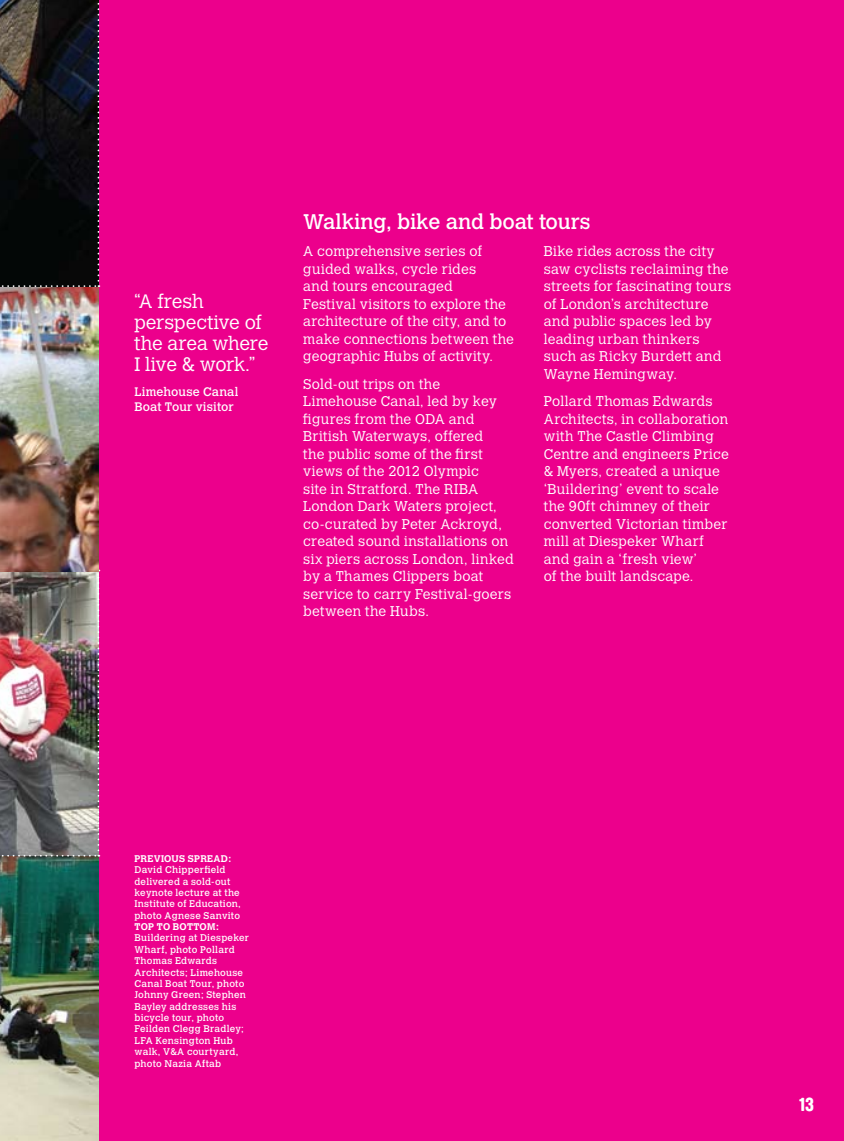
<style>
.page{position:relative;width:844px;height:1141px;background:#fff}
.page>*{position:absolute;margin:0;border:0;box-sizing:border-box;transform-origin:0 0}
.t1{font:21px "Calvert";letter-spacing:-.01em;color:#fff}
.t2{font:300 19.25px/21px "Calvert";letter-spacing:-.015em;color:#fff}
.t3{font:17.5px "Brauer";color:#fff}
.t4{font:300 14px/17.5px "Calvert";letter-spacing:.02em;color:#fff}
.t5{font:12.25px/14.7px "Calvert";letter-spacing:.01em;color:#fff}
.t6{font:9.62px/11.4px "Calvert";letter-spacing:.02em;color:#fff}
.t7{font:700 9.62px "Calvert";letter-spacing:.025em;color:#fff}
</style>
<div class="page">
<div style="left:0;top:0;width:843px;height:1141px;background:#ec008c"></div>
<img style="left:0;top:287px;width:98px;height:854px">
<img style="left:0;top:570px;width:99px;height:287px">
<svg style="left:0;top:0;width:99px;height:287px;background:#161616"></svg>
<h2 class="t2" style="left:134px;top:291px;width:135px">“A fresh perspective of the area where<br>I live &amp; work.”</h2>
<p class="t5" style="left:134px;top:384px;width:105px">Limehouse Canal<br>Boat Tour visitor</p>
<h1 class="t1" style="left:303px;top:210px;width:289px">Walking, bike and boat tours</h1>
<p class="t4" style="left:303px;top:243px;width:212px">A comprehensive series of guided walks, cycle rides<br>and tours encouraged<br>Festival visitors to explore the architecture of the city, and to make connections between the geographic Hubs of activity.</p>
<p class="t4" style="left:303px;top:375px;width:212px">Sold-out trips on the<br>Limehouse Canal, led by key figures from the ODA and<br>British Waterways, offered<br>the public some of the first views of the 2012 Olympic<br>site in Stratford. The RIBA<br>London Dark Waters project, co-curated by Peter Ackroyd, created sound installations on six piers across London, linked by a Thames Clippers boat service to carry Festival-goers between the Hubs.</p>
<p class="t4" style="left:543px;top:243px;width:189px">Bike rides across the city saw cyclists reclaiming the streets for fascinating tours of London’s architecture and public spaces led by leading urban thinkers such as Ricky Burdett and<br>Wayne Hemingway.</p>
<p class="t4" style="left:543px;top:393px;width:186px">Pollard Thomas Edwards<br>Architects, in collaboration with The Castle Climbing<br>Centre and engineers Price &amp; Myers, created a unique ‘Buildering’ event to scale the 90ft chimney of their converted Victorian timber mill at Diespeker Wharf and gain a ‘fresh view’<br>of the built landscape.</p>
<p class="t7" style="left:134px;top:852px;width:14px">PREVIO</p>
<p class="t7" style="left:171px;top:852px;width:61px">US SPREAD:</p>
<p class="t6" style="left:134px;top:864px;width:108px">David Chipperfield delivered a sold-out keynote lecture at the<br>Institute of Education, photo Agnese Sanvito</p>
<p class="t7" style="left:134px;top:921px;width:86px">TOP TO BOTTOM:</p>
<p class="t6" style="left:134px;top:932px;width:116px">Buildering at Diespeker<br>Wharf, photo Pollard<br>Thomas Edwards<br>Architects; Limehouse<br>Canal Boat Tour, photo<br>Johnny Green; Stephen<br>Bayley addresses his bicycle tour, photo<br>Feilden Clegg Bradley;<br>LFA Kensington Hub walk, V&amp;A courtyard, photo Nazia Aftab</p>
<p class="t3" style="left:799px;top:1093px;width:16px">13</p>
</div>
